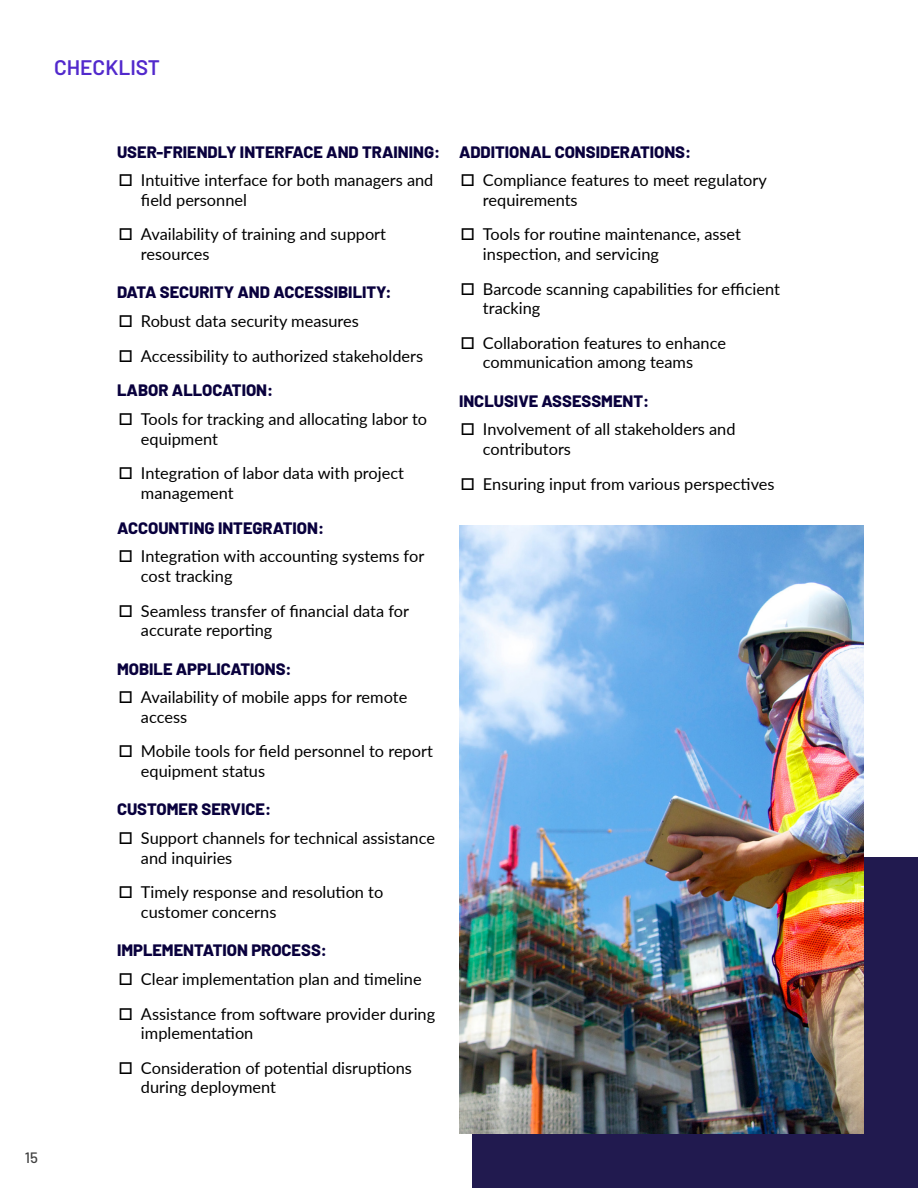
<style>
.page{position:relative;width:918px;height:1188px;background:#fff}
.page>*{position:absolute;margin:0;border:0;box-sizing:border-box;transform-origin:0 0}
.t1{font:600 21px "Barlow";color:#5229cc}
.t2{font:800 16.5px "Barlow";color:#09003d}
.t3{font:16.35px/19.6px "Lato";color:#000}
.t4{font:500 15px "Barlow";color:#404040}
</style>
<div class="page">
<div style="left:472px;top:858px;width:446px;height:330px;background:#211a4f"></div>
<img style="left:459px;top:525px;width:405px;height:609px">
<p class="t1" style="left:54px;top:52px;width:108px">CHECKLIST</p>
<p class="t4" style="left:25px;top:1147px;width:15px">15</p>
<p class="t2" style="left:117px;top:139px;width:325px">USER-FRIENDLY INTERFACE AND TRAINING:</p>
<p class="t3" style="left:141px;top:170px;width:294px">Intuitive interface for both managers and field personnel</p>
<p class="t3" style="left:141px;top:224px;width:247px">Availability of training and support resources</p>
<p class="t2" style="left:117px;top:280px;width:276px">DATA SECURITY AND ACCESSIBILITY:</p>
<p class="t3" style="left:141px;top:303px;width:284px;line-height:34.7px">Robust data security measures<br>Accessibility to authorized stakeholders</p>
<p class="t2" style="left:117px;top:378px;width:158px">LABOR ALLOCATION:</p>
<p class="t3" style="left:141px;top:409px;width:288px">Tools for tracking and allocating labor to equipment</p>
<p class="t3" style="left:141px;top:463px;width:264px">Integration of labor data with project management</p>
<p class="t2" style="left:117px;top:515px;width:209px">ACCOUNTING INTEGRATION:</p>
<p class="t3" style="left:141px;top:546px;width:285px">Integration with accounting systems for cost tracking</p>
<p class="t3" style="left:141px;top:600px;width:270px">Seamless transfer of financial data for accurate reporting</p>
<p class="t2" style="left:117px;top:656px;width:176px">MOBILE APPLICATIONS:</p>
<p class="t3" style="left:141px;top:687px;width:268px">Availability of mobile apps for remote access</p>
<p class="t3" style="left:141px;top:741px;width:293px">Mobile tools for field personnel to report equipment status</p>
<p class="t2" style="left:117px;top:797px;width:156px">CUSTOMER SERVICE:</p>
<p class="t3" style="left:141px;top:828px;width:296px">Support channels for technical assistance and inquiries</p>
<p class="t3" style="left:141px;top:882px;width:244px">Timely response and resolution to customer concerns</p>
<p class="t2" style="left:117px;top:938px;width:212px">IMPLEMENTATION PROCESS:</p>
<p class="t3" style="left:141px;top:961px;width:296px;line-height:34.7px">Clear implementation plan and timeline<br>Assistance from software provider during</p>
<p class="t3" style="left:141px;top:1015px;width:272px;line-height:34.7px">implementation<br>Consideration of potential disruptions</p>
<p class="t3" style="left:141px;top:1077px;width:137px">during deployment</p>
<p class="t2" style="left:459px;top:139px;width:234px">ADDITIONAL CONSIDERATIONS:</p>
<p class="t3" style="left:483px;top:170px;width:285px">Compliance features to meet regulatory requirements</p>
<p class="t3" style="left:483px;top:224px;width:260px">Tools for routine maintenance, asset inspection, and servicing</p>
<p class="t3" style="left:483px;top:278px;width:298px">Barcode scanning capabilities for efficient tracking</p>
<p class="t3" style="left:483px;top:332px;width:245px">Collaboration features to enhance communication among teams</p>
<p class="t2" style="left:459px;top:389px;width:192px">INCLUSIVE ASSESSMENT:</p>
<p class="t3" style="left:483px;top:419px;width:254px">Involvement of all stakeholders and contributors</p>
<p class="t3" style="left:483px;top:473px;width:293px">Ensuring input from various perspectives</p>
</div>
